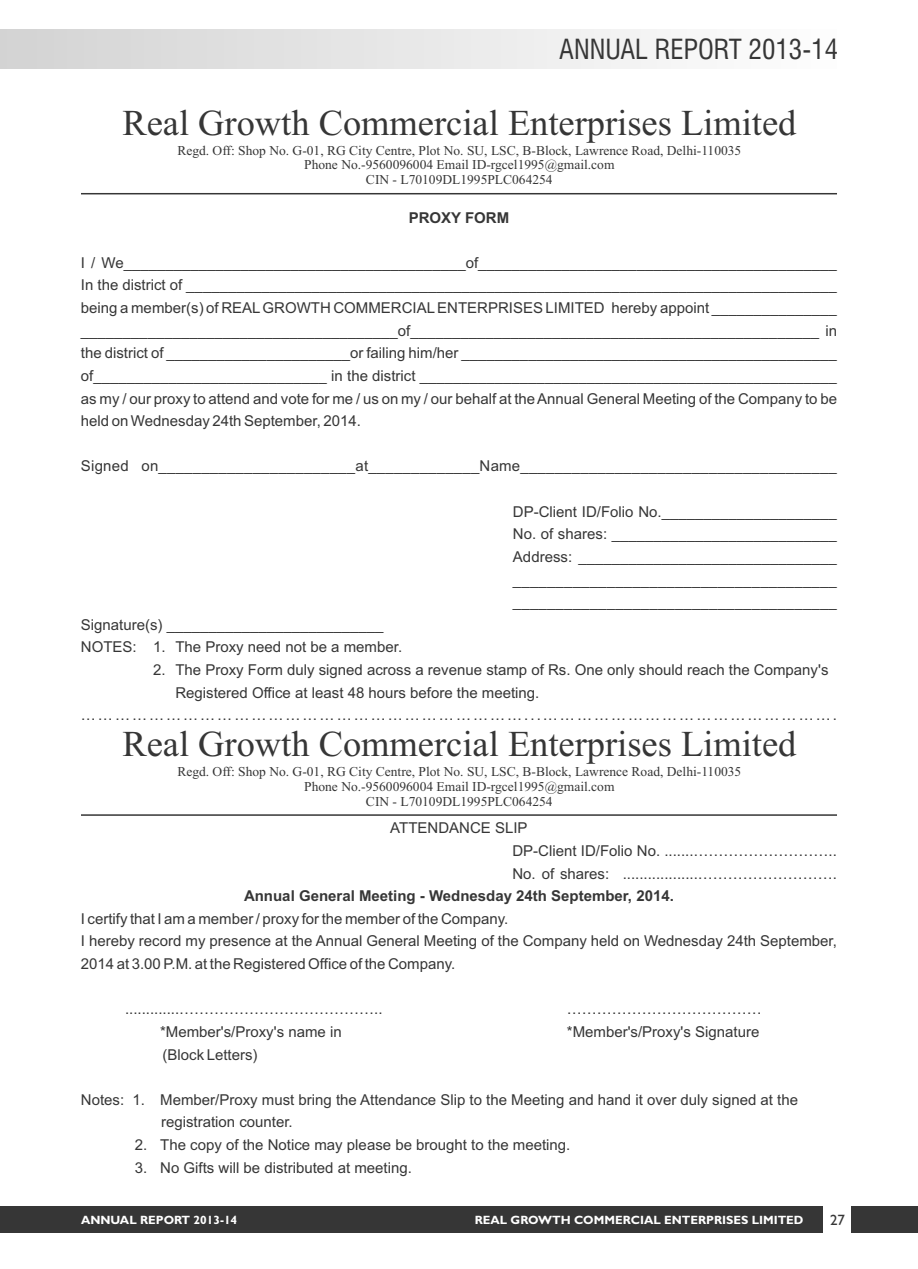
<style>
.page{position:relative;width:918px;height:1269px;background:#fff}
.page>*{position:absolute;margin:0;border:0;box-sizing:border-box;transform-origin:0 0}
.t1{font:36.45px "Times New Roman";color:#363636}
.t2{font:condensed 27px "Swiss 721 BT";color:#363636}
.t3{font:15px/22.6px "Arial";color:#363636}
.t4{font:700 15px "Arial";color:#363636}
.t5{font:15px "Gill Sans";color:#363636}
.t6{font:13.5px/15px "Times New Roman";color:#363636;text-align:center}
.t7{font:700 12px "Gill Sans";color:#fff}
</style>
<div class="page">
<div style="left:0;top:1207px;width:918px;height:26px;background:#363636"></div>
<div style="left:823px;top:1206px;width:28px;height:28px;background:#fff"></div>
<div style="left:0;top:29px;width:837px;height:39px;background:linear-gradient(to right,#d3d3d3,#fefefe)"></div>
<hr style="left:81px;top:193px;width:756px;height:1px;background:#363636">
<hr style="left:81px;top:814px;width:756px;height:2px;background:#363636">
<h2 class="t2" style="left:559px;top:38px;width:281px">ANNUAL REPORT 2013-14</h2>
<h1 class="t1" style="left:122px;top:109px;width:676px">Real Growth Commercial Enterprises Limited</h1>
<p class="t6" style="left:177px;top:144px;width:565px">Regd. Off: Shop No. G-01, RG City Centre, Plot No. SU, LSC, B-Block, Lawrence Road, Delhi-110035<br>Phone No.-9560096004 Email ID-rgcel1995@gmail.com<br>CIN - L70109DL1995PLC064254</p>
<p class="t4" style="left:409px;top:212px;width:102px">PROXY FORM</p>
<p class="t3" style="left:81px;top:253px;width:758px;text-align:justify">I / We_________________________________________of___________________________________________ In the district of ______________________________________________________________________________ being a member(s) of REALGROWTH COMMERCIALENTERPRISES LIMITED hereby appoint _______________ ______________________________________of_________________________________________________ in the district of ______________________or failing him/her _____________________________________________ of____________________________ in the district __________________________________________________ as my / our proxy to attend and vote for me / us on my / our behalf at the Annual General Meeting of the Company to be held on Wednesday 24th September, 2014.</p>
<p class="t3" style="left:81px;top:456px;width:758px">Signed on_______________________at_____________Name_____________________________________</p>
<p class="t3" style="left:513px;top:501px;width:325px;text-align:justify">DP-Client ID/Folio No._____________________ No. of shares: ___________________________ Address: _______________________________ ______________________________________ ______________________________________</p>
<p class="t3" style="left:81px;top:615px;width:323px">Signature(s) __________________________<br>NOTES: 1. The Proxy need not be a member.</p>
<p class="t3" style="left:153px;top:660px;width:677px">2. The Proxy Form duly signed across a revenue stamp of Rs. One only should reach the Company's</p>
<p class="t3" style="left:175px;top:682px;width:366px">Registered Office at least 48 hours before the meeting.</p>
<p class="t3" style="left:81px;top:705px;width:758px">……………………………………………………………………...…………………………………………….</p>
<h1 class="t1" style="left:122px;top:731px;width:676px">Real Growth Commercial Enterprises Limited</h1>
<p class="t6" style="left:177px;top:765px;width:565px">Regd. Off: Shop No. G-01, RG City Centre, Plot No. SU, LSC, B-Block, Lawrence Road, Delhi-110035<br>Phone No.-9560096004 Email ID-rgcel1995@gmail.com<br>CIN - L70109DL1995PLC064254</p>
<p class="t3" style="left:512px;top:818px;width:326px;text-indent:-122px">ATTENDANCE SLIP<br>DP-Client ID/Folio No. .......………………………..<br>No. of shares: ..................……………………….</p>
<p class="t4" style="left:244px;top:890px;width:431px">Annual General Meeting - Wednesday 24th September, 2014.</p>
<p class="t3" style="left:81px;top:909px;width:758px">I certify that I am a member / proxy for the member of the Company.<br>I hereby record my presence at the Annual General Meeting of the Company held on Wednesday 24th September,<br>2014 at 3.00 P.M. at the Registered Office of the Company.</p>
<p class="t3" style="left:125px;top:999px;width:259px">.............…………………………………..</p>
<p class="t3" style="left:567px;top:999px;width:196px">…………………………………</p>
<p class="t3" style="left:160px;top:1022px;width:183px">*Member's/Proxy's name in</p>
<p class="t3" style="left:567px;top:1022px;width:194px">*Member's/Proxy's Signature</p>
<p class="t3" style="left:163px;top:1044px;width:97px">(Block Letters)</p>
<p class="t3" style="left:161px;top:1090px;width:639px;text-indent:-80px">Notes: 1. Member/Proxy must bring the Attendance Slip to the Meeting and hand it over duly signed at the registration counter.</p>
<p class="t3" style="left:135px;top:1135px;width:437px">2. The copy of the Notice may please be brought to the meeting.</p>
<p class="t3" style="left:135px;top:1157px;width:279px">3. No Gifts will be distributed at meeting.</p>
<p class="t7" style="left:81px;top:1216px;width:158px">ANNUAL REPORT 2013-14</p>
<p class="t7" style="left:475px;top:1216px;width:330px">REAL GROWTH COMMERCIAL ENTERPRISES LIMITED</p>
<p class="t5" style="left:830px;top:1215px;width:16px">27</p>
</div>
